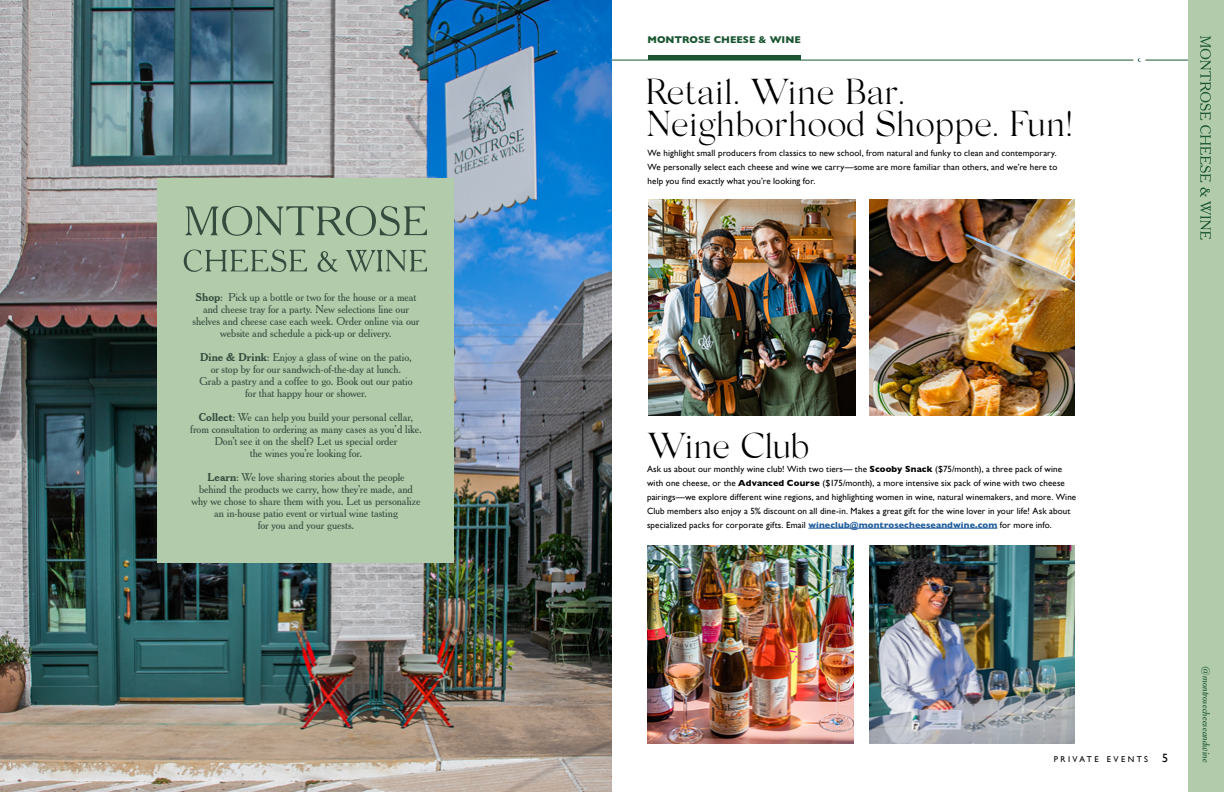
<style>
.page{position:relative;width:1224px;height:792px;background:#fff}
.page>*{position:absolute;margin:0;border:0;box-sizing:border-box;transform-origin:0 0}
.t1{font:300 36px/32px "Silk Serif";color:#000}
.t2{font:300 36px "Silk Serif";letter-spacing:-.025em;color:#000}
.t3{font:11px/12px "Cheltenham BT";letter-spacing:-.005em;color:#344d3e;text-align:center}
.t4{font:italic 10px "Cheltenham BT";letter-spacing:.005em;color:#1b5633}
.t5{font:700 10px "Gill Sans";color:#1b5633}
.t6{font:9px/14px "Gill Sans";letter-spacing:.01em;color:#000}
.t7{font:9px/14px "Gill Sans";letter-spacing:.01em;color:#000101;text-align:justify}
.t8{font:8.4px "Gill Sans";letter-spacing:.29em;color:#000}
.s1{font-weight:700}
.s2{font-weight:700;color:#215e9e}
.s3{font-size:12px}
</style>
<div class="page">
<img style="left:0;top:0;width:612px;height:792px">
<hr style="left:1145px;top:60px;width:79px;height:1px;background:#1b5633">
<hr style="left:612px;top:60px;width:521px;height:1px;background:#1b5633">
<div style="left:648px;top:55px;width:153px;height:5px;background:#1b5633"></div>
<div style="left:1188px;top:0;width:36px;height:792px;background:#b1cbab"></div>
<svg style="left:1200px;top:36px;width:11px;height:146px"></svg>
<svg style="left:1200px;top:188px;width:11px;height:52px"></svg>
<div style="left:158px;top:178px;width:296px;height:385px;background:#b1cbab"></div>
<svg style="left:317px;top:251px;width:21px;height:21px"></svg>
<svg style="left:185px;top:206px;width:242px;height:30px"></svg>
<svg style="left:184px;top:249px;width:123px;height:23px"></svg>
<svg style="left:346px;top:250px;width:81px;height:22px"></svg>
<img style="left:648px;top:199px;width:208px;height:216px">
<img style="left:870px;top:199px;width:205px;height:216px">
<hr style="left:808px;top:528px;width:189px;height:1px;background:#215e9e">
<img style="left:648px;top:546px;width:205px;height:198px">
<img style="left:870px;top:546px;width:205px;height:198px">
<p class="t3" style="left:193px;top:291px;width:228px"><span class="s1">Shop</span>: Pick up a bottle or two for the house or a meat and cheese tray for a party. New selections line our shelves and cheese case each week. Order online via our website and schedule a pick-up or delivery.</p>
<p class="t3" style="left:199px;top:351px;width:215px"><span class="s1">Dine &amp; Drink</span>: Enjoy a glass of wine on the patio, or stop by for our sandwich-of-the-day at lunch.<br>Grab a pastry and a coffee to go. Book out our patio for that happy hour or shower.</p>
<p class="t3" style="left:190px;top:411px;width:233px"><span class="s1">Collect</span>: We can help you build your personal cellar, from consultation to ordering as many cases as you’d like.<br>Don’t see it on the shelf? Let us special order<br>the wines you’re looking for.</p>
<p class="t3" style="left:191px;top:471px;width:231px"><span class="s1">Learn</span>: We love sharing stories about the people<br>behind the products we carry, how they’re made, and why we chose to share them with you. Let us personalize an in-house patio event or virtual wine tasting<br>for you and your guests.</p>
<p class="t5" style="left:648px;top:32px;width:155px">MONTROSE CHEESE &amp; WINE</p>
<h1 class="t1" style="left:646px;top:76px;width:429px">Retail. Wine Bar.<br>Neighborhood Shoppe. Fun!</h1>
<p class="t7" style="left:648px;top:146px;width:411px">We highlight small producers from classics to new school, from natural and funky to clean and contemporary.<br>We personally select each cheese and wine we carry—some are more familiar than others, and we’re here to help you find exactly what you’re looking for.</p>
<h1 class="t2" style="left:647px;top:424px;width:164px">Wine Club</h1>
<p class="t6" style="left:647px;top:461px;width:431px">Ask us about our monthly wine club! With two tiers— the <span class="s1">Scooby Snack</span> ($75/month), a three pack of wine with one cheese, or the <span class="s1">Advanced Course</span> ($175/month), a more intensive six pack of wine with two cheese pairings—we explore different wine regions, and highlighting women in wine, natural winemakers, and more. Wine Club members also enjoy a 5% discount on all dine-in. Makes a great gift for the wine lover in your life! Ask about specialized packs for corporate gifts. Email <span class="s2">wineclub@montrosecheeseandwine.com</span> for more info.</p>
<p class="t8" style="left:1054px;top:755px;width:116px">PRIVATE EVENTS <span class="s3">5</span></p>
<p class="t4" style="left:1213px;top:666px;width:98px;rotate:90deg">@montrosecheeseandwine</p>
</div>
